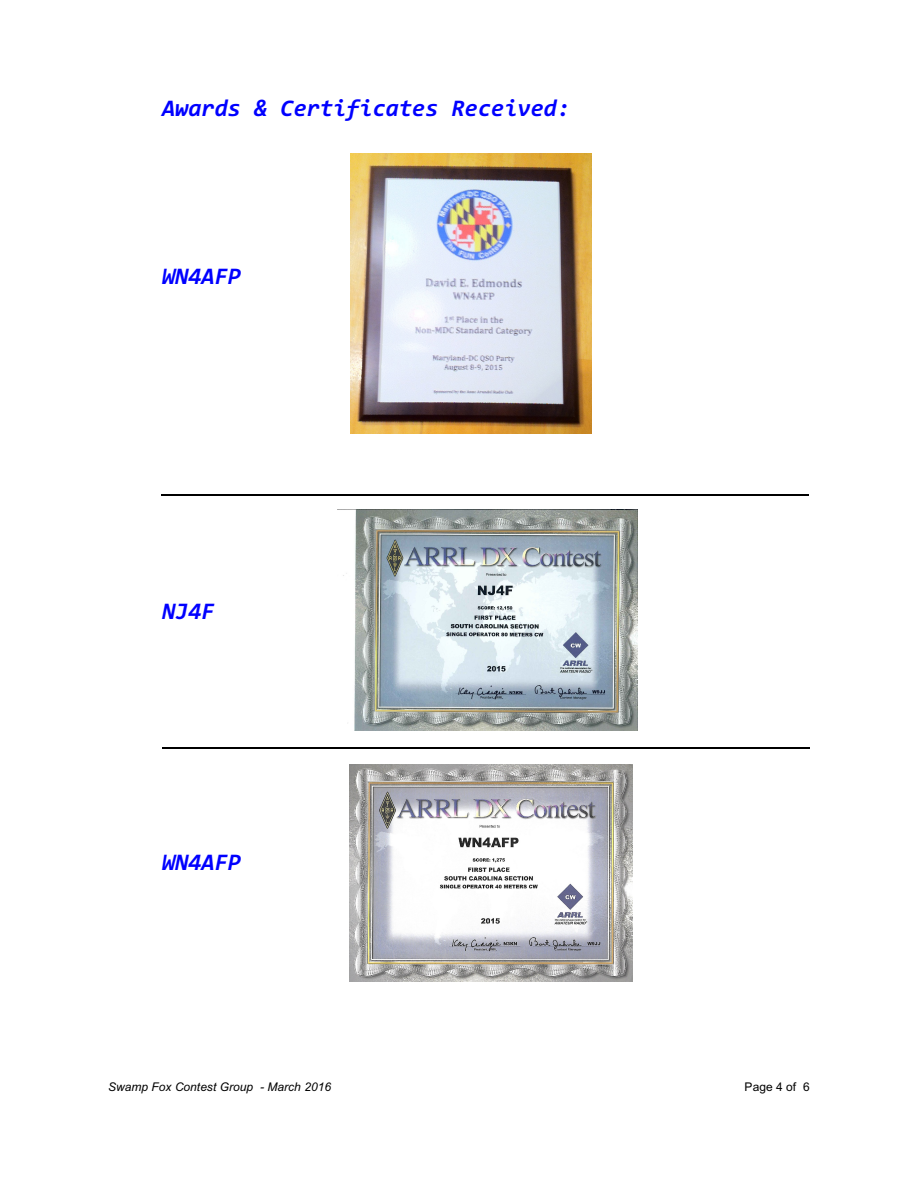
<style>
.page{position:relative;width:918px;height:1188px;background:#fff}
.page>*{position:absolute;margin:0;border:0;box-sizing:border-box;transform-origin:0 0}
.t1{font:italic 700 24px "Consolas";color:#00f}
.t2{font:italic 12px "Arial";color:#000}
.t3{font:12px "Arial";color:#000}
</style>
<div class="page">
<img style="left:350px;top:154px;width:242px;height:280px">
<img style="left:343px;top:510px;width:294px;height:220px">
<img style="left:349px;top:764px;width:284px;height:218px">
<hr style="left:161px;top:495px;width:648px;height:1px;background:#000">
<hr style="left:162px;top:747px;width:648px;height:2px;background:#000">
<p class="t1" style="left:162px;top:99px;width:410px">Awards &amp; Certificates Received:</p>
<p class="t1" style="left:162px;top:266px;width:81px">WN4AFP</p>
<p class="t1" style="left:162px;top:601px;width:54px">NJ4F</p>
<p class="t1" style="left:162px;top:852px;width:81px">WN4AFP</p>
<p class="t2" style="left:108px;top:1082px;width:225px">Swamp Fox Contest Group - March 2016</p>
<p class="t3" style="left:745px;top:1082px;width:67px">Page 4 of 6</p>
</div>
